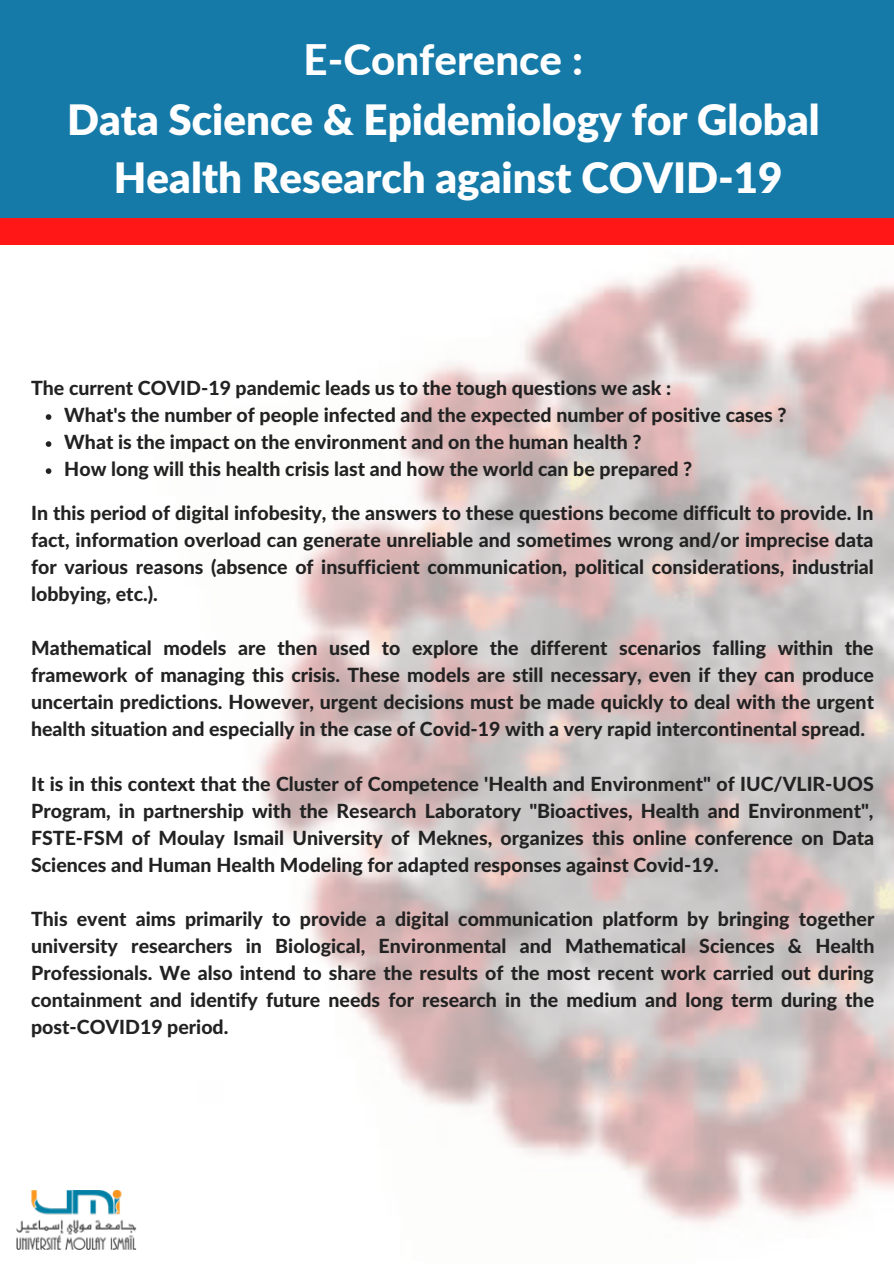
<style>
.page{position:relative;width:894px;height:1264px;background:#fff}
.page>*{position:absolute;margin:0;border:0;box-sizing:border-box;transform-origin:0 0}
.t1{font:900 42px/57.9px "Lato Latin";color:#fff;text-align:center}
.t2{font:800 42px "Lato";color:#fff}
.t3{font:800 19.5px/27px "Lato Latin";color:#222;text-align:justify}
</style>
<div class="page">
<img style="left:64px;top:244px;width:829px;height:1006px">
<div style="left:0;top:167px;width:893px;height:77px;background:#ff1616"></div>
<div style="left:0;top:0;width:893px;height:217px;background:#157aa8"></div>
<img style="left:16px;top:1190px;width:121px;height:59px">
<svg style="left:46px;top:414px;width:5px;height:6px"></svg>
<svg style="left:46px;top:441px;width:5px;height:6px"></svg>
<svg style="left:46px;top:468px;width:5px;height:6px"></svg>
<h1 class="t2" style="left:303px;top:33px;width:281px">E-Conference :</h1>
<h1 class="t1" style="left:67px;top:89px;width:754px">Data Science &amp; Epidemiology for Global<br>Health Research against COVID-19</h1>
<p class="t3" style="left:31px;top:374px;width:641px">The current COVID-19 pandemic leads us to the tough questions we ask :</p>
<p class="t3" style="left:64px;top:401px;width:723px;text-align:left">What's the number of people infected and the expected number of positive cases ?<br>What is the impact on the environment and on the human health ?<br>How long will this health crisis last and how the world can be prepared ?</p>
<p class="t3" style="left:31px;top:499px;width:843px">In this period of digital infobesity, the answers to these questions become difficult to provide. In fact, information overload can generate unreliable and sometimes wrong and/or imprecise data for various reasons (absence of insufficient communication, political considerations, industrial lobbying, etc.).</p>
<p class="t3" style="left:31px;top:634px;width:844px">Mathematical models are then used to explore the different scenarios falling within the framework of managing this crisis. These models are still necessary, even if they can produce uncertain predictions. However, urgent decisions must be made quickly to deal with the urgent health situation and especially in the case of Covid-19 with a very rapid intercontinental spread.</p>
<p class="t3" style="left:31px;top:769px;width:844px">It is in this context that the Cluster of Competence 'Health and Environment" of IUC/VLIR-UOS Program, in partnership with the Research Laboratory "Bioactives, Health and Environment", FSTE-FSM of Moulay Ismail University of Meknes, organizes this online conference on Data Sciences and Human Health Modeling for adapted responses against Covid-19.</p>
<p class="t3" style="left:31px;top:904px;width:844px">This event aims primarily to provide a digital communication platform by bringing together university researchers in Biological, Environmental and Mathematical Sciences &amp; Health Professionals. We also intend to share the results of the most recent work carried out during containment and identify future needs for research in the medium and long term during the post-COVID19 period.</p>
</div>
